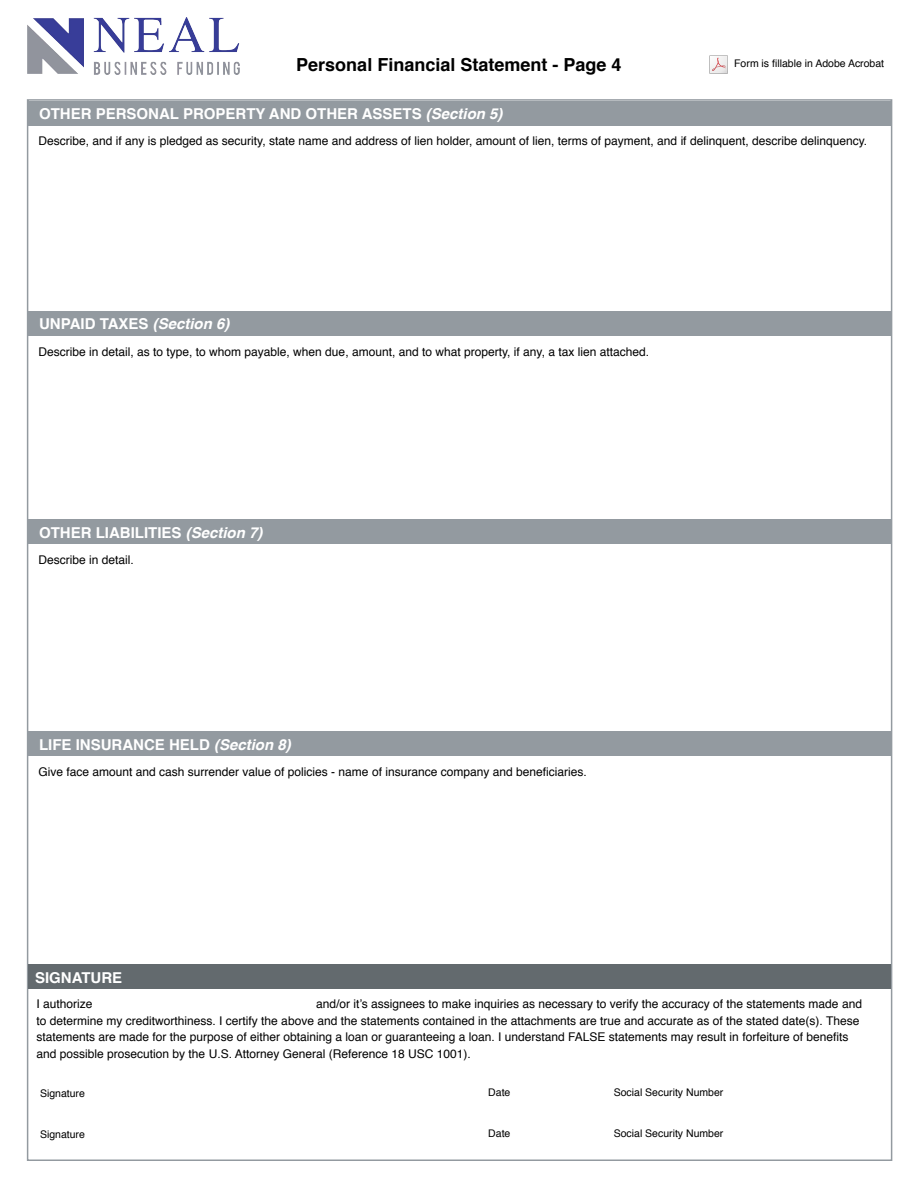
<style>
.page{position:relative;width:918px;height:1188px;background:#fff}
.page>*{position:absolute;margin:0;border:0;box-sizing:border-box;transform-origin:0 0}
.t1{font:700 18px "Helvetica";color:#000}
.t2{font:700 15px "Helvetica";color:#fff}
.t3{font:12px/16.5px "Helvetica";color:#000}
.t4{font:10.5px "Helvetica";color:#000}
.s1{font-style:italic}
</style>
<div class="page">
<img style="left:710px;top:55px;width:18px;height:18px">
<div style="left:28px;top:964px;width:863px;height:25px;background:#636a6e"></div>
<div style="left:28px;top:101px;width:863px;height:25px;background:#939aa0"></div>
<div style="left:28px;top:311px;width:863px;height:25px;background:#939aa0"></div>
<div style="left:28px;top:520px;width:863px;height:24px;background:#939aa0"></div>
<div style="left:28px;top:731px;width:863px;height:25px;background:#939aa0"></div>
<img style="left:27px;top:18px;width:212px;height:57px">
<h1 class="t1" style="left:296px;top:50px;width:327px">Personal Financial Statement - Page 4</h1>
<p class="t4" style="left:734px;top:55px;width:152px">Form is fillable in Adobe Acrobat</p>
<p class="t2" style="left:39px;top:102px;width:465px">OTHER PERSONAL PROPERTY AND OTHER ASSETS <span class="s1">(Section 5)</span></p>
<p class="t3" style="left:39px;top:133px;width:830px">Describe, and if any is pledged as security, state name and address of lien holder, amount of lien, terms of payment, and if delinquent, describe delinquency.</p>
<p class="t2" style="left:39px;top:312px;width:192px">UNPAID TAXES <span class="s1">(Section 6)</span></p>
<p class="t3" style="left:39px;top:344px;width:612px">Describe in detail, as to type, to whom payable, when due, amount, and to what property, if any, a tax lien attached.</p>
<p class="t2" style="left:39px;top:521px;width:225px">OTHER LIABILITIES <span class="s1">(Section 7)</span></p>
<p class="t3" style="left:39px;top:552px;width:97px">Describe in detail.</p>
<p class="t2" style="left:39px;top:732px;width:253px">LIFE INSURANCE HELD <span class="s1">(Section 8)</span></p>
<p class="t3" style="left:39px;top:764px;width:550px">Give face amount and cash surrender value of policies - name of insurance company and beneficiaries.</p>
<p class="t2" style="left:35px;top:966px;width:89px">SIGNATURE</p>
<p class="t3" style="left:37px;top:996px;width:827px;text-indent:280px">and/or it’s assignees to make inquiries as necessary to verify the accuracy of the statements made and to determine my creditworthiness. I certify the above and the statements contained in the attachments are true and accurate as of the stated date(s). These statements are made for the purpose of either obtaining a loan or guaranteeing a loan. I understand FALSE statements may result in forfeiture of benefits and possible prosecution by the U.S. Attorney General (Reference 18 USC 1001).</p>
<p class="t3" style="left:37px;top:996px;width:58px">I authorize</p>
<p class="t4" style="left:40px;top:1086px;width:46px">Signature</p>
<p class="t4" style="left:40px;top:1126px;width:46px">Signature</p>
<p class="t4" style="left:488px;top:1085px;width:24px">Date</p>
<p class="t4" style="left:488px;top:1125px;width:24px">Date</p>
<p class="t4" style="left:614px;top:1085px;width:111px">Social Security Number</p>
<p class="t4" style="left:614px;top:1125px;width:111px">Social Security Number</p>
</div>
